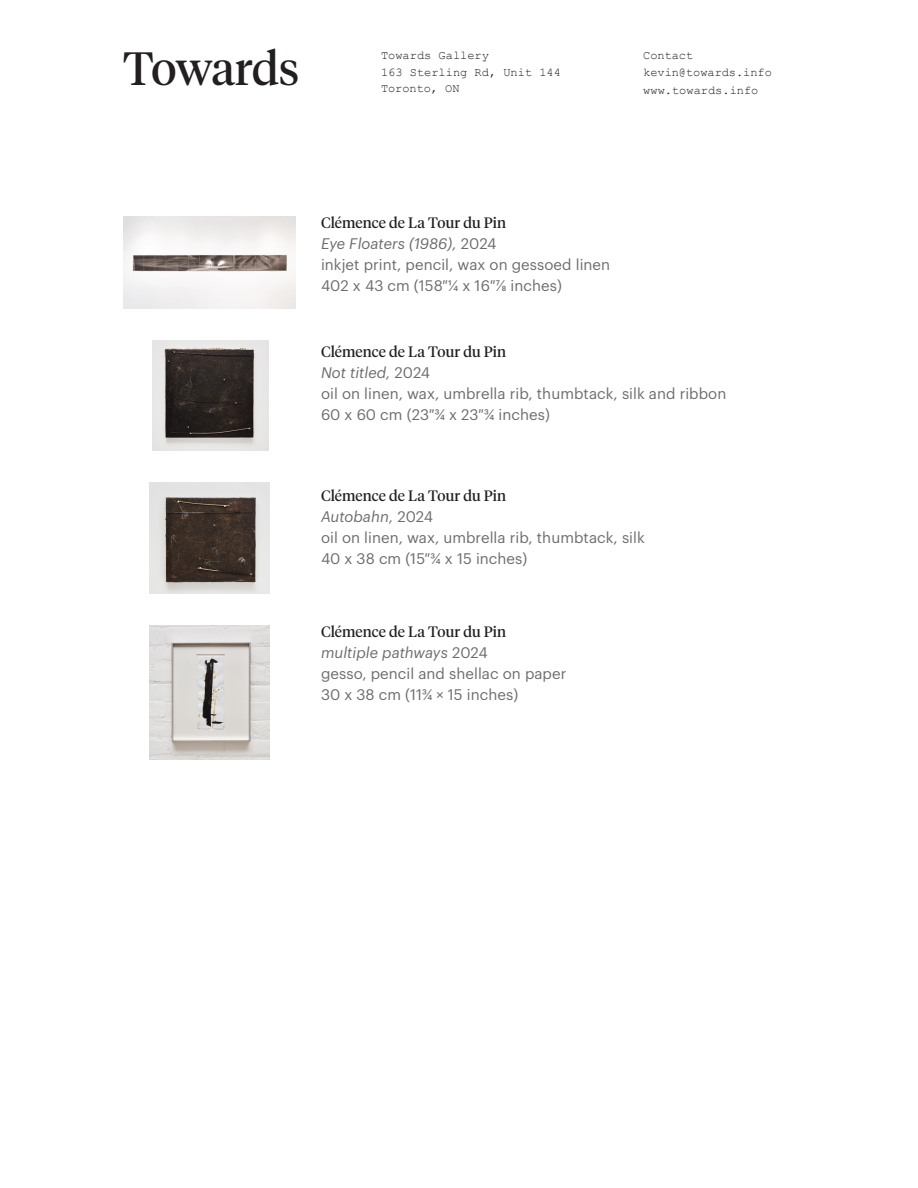
<style>
.page{position:relative;width:918px;height:1188px;background:#fff}
.page>*{position:absolute;margin:0;border:0;box-sizing:border-box;transform-origin:0 0}
.t1{font:46.5px "Tiempos Headline";letter-spacing:-.015em;color:#231f20}
.t2{font:15px "Graphik";letter-spacing:.005em;color:#6c6d70}
.t3{font:15px "Tiempos Headline";letter-spacing:.005em;color:#231f20}
.t4{font:italic 15px "Graphik";letter-spacing:.005em;color:#6c6d70}
.t5{font:12px/16.5px "Courier New";color:#231f20}
.s1{font-style:normal}
</style>
<div class="page">
<img style="left:123px;top:217px;width:173px;height:91px">
<img style="left:152px;top:340px;width:116px;height:111px">
<img style="left:149px;top:483px;width:121px;height:110px">
<img style="left:149px;top:625px;width:121px;height:134px">
<h1 class="t1" style="left:123px;top:37px;width:178px">Towards</h1>
<p class="t5" style="left:381px;top:47px;width:181px">Towards Gallery<br>163 Sterling Rd, Unit 144<br>Toronto, ON</p>
<p class="t5" style="left:643px;top:47px;width:130px">Contact kevin@towards.info</p>
<p class="t5" style="left:643px;top:81px;width:117px">www.towards.info</p>
<p class="t3" style="left:321px;top:213px;width:187px">Clémence de La Tour du Pin</p>
<p class="t4" style="left:321px;top:233px;width:177px">Eye Floaters (1986), <span class="s1">2024</span></p>
<p class="t2" style="left:321px;top:254px;width:291px">inkjet print, pencil, wax on gessoed linen</p>
<p class="t2" style="left:321px;top:275px;width:242px">402 x 43 cm (158 ¼ x 16 ⅞ inches)</p>
<p class="t3" style="left:321px;top:342px;width:187px">Clémence de La Tour du Pin</p>
<p class="t4" style="left:321px;top:361px;width:111px">Not titled, <span class="s1">2024</span></p>
<p class="t2" style="left:321px;top:382px;width:407px">oil on linen, wax, umbrella rib, thumbtack, silk and ribbon</p>
<p class="t2" style="left:321px;top:403px;width:231px">60 x 60 cm (23 ¾ x 23 ¾ inches)</p>
<p class="t3" style="left:321px;top:485px;width:187px">Clémence de La Tour du Pin</p>
<p class="t4" style="left:321px;top:505px;width:114px">Autobahn, <span class="s1">2024</span></p>
<p class="t2" style="left:321px;top:526px;width:325px">oil on linen, wax, umbrella rib, thumbtack, silk</p>
<p class="t2" style="left:321px;top:547px;width:208px">40 x 38 cm (15 ¾ x 15 inches)</p>
<p class="t3" style="left:321px;top:621px;width:187px">Clémence de La Tour du Pin</p>
<p class="t4" style="left:321px;top:641px;width:168px">multiple pathways <span class="s1">2024</span></p>
<p class="t2" style="left:321px;top:662px;width:247px">gesso, pencil and shellac on paper</p>
<p class="t2" style="left:321px;top:683px;width:199px">30 x 38 cm (11¾ × 15 inches)</p>
</div>
